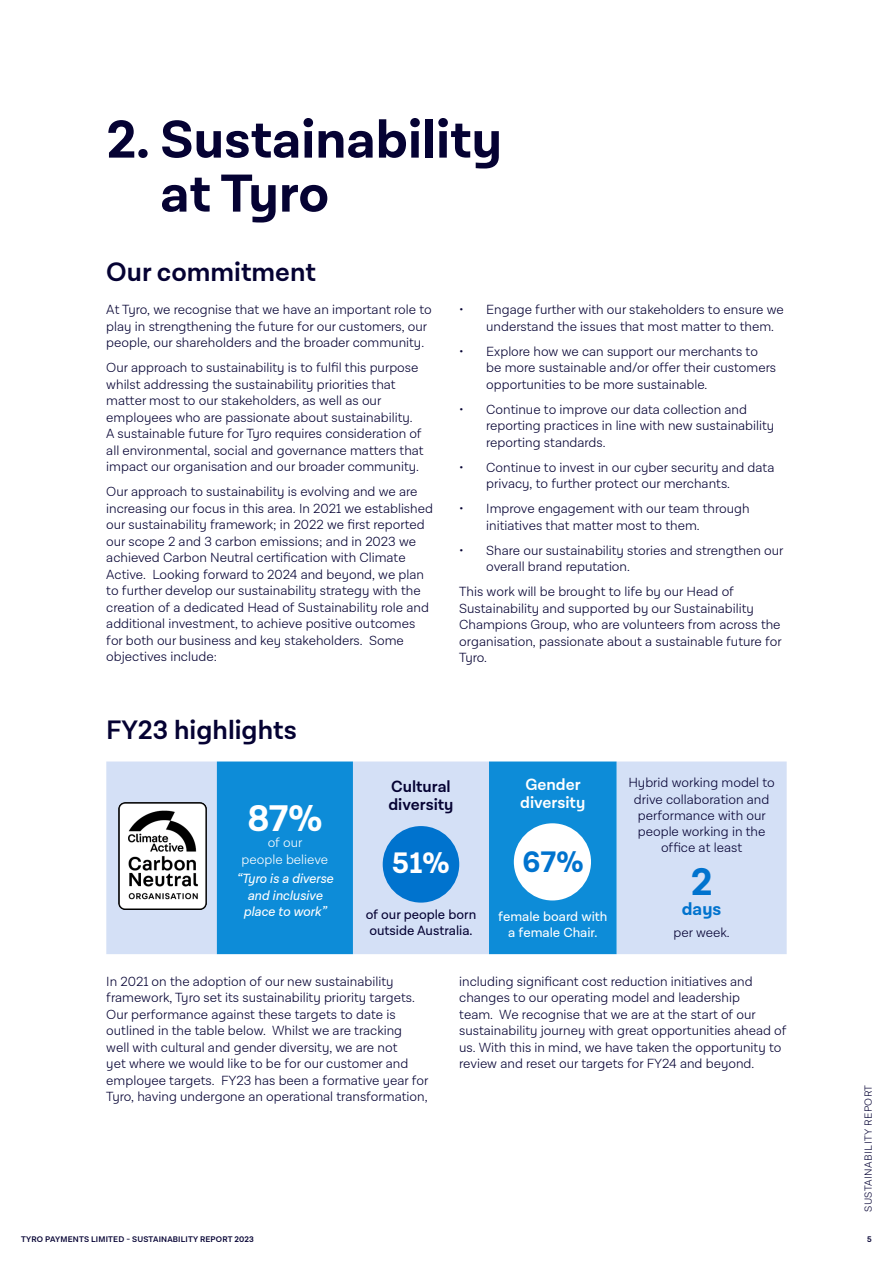
<style>
.page{position:relative;width:893px;height:1263px;background:#fff}
.page>*{position:absolute;margin:0;border:0;box-sizing:border-box;transform-origin:0 0}
._2022-H1{font:700 54px/54px "Lota Grotesque Alt 3";color:#050233}
._2022_-_body{font:700 39px "Lota Grotesque Alt 3";color:#0073ce}
._2022_-_body-2{font:700 37.5px "Lota Grotesque Alt 3";color:#fff}
._2022_-_body-3{font:700 30px "Lota Grotesque Alt 3";color:#fff}
._2022_-_body-4{font:700 30px "Lota Grotesque Alt 3";color:#0073ce}
._2022-H2_span{font:600 27px "Lota Grotesque Alt 3";color:#050233}
._2022_-_body-5{font:700 18px "Lota Grotesque Alt 3";color:#0073ce}
._2022_-_body-6{font:600 16.5px/18px "Lota Grotesque Alt 3";color:#050233}
._2022_-_body-7{font:600 16.5px/18px "Lota Grotesque Alt 3";color:#fff;text-align:center}
._2022_-_body-8{font:300 13.5px/16.5px "Lota Grotesque Alt 3";color:#050233}
._2022_-_body-9{font:italic 13.5px/16.5px "Lota Grotesque Alt 3";color:#fff;text-align:center}
._2022_-_body-10{font:13.5px/16.2px "Lota Grotesque Alt 3";color:#050233}
._2022_-_body-11{font:13.5px/16.2px "Lota Grotesque Alt 3";color:#fff;text-align:center}
._2022_-_body-12{font:300 13.5px/16.5px "Lota Grotesque Alt 3";color:#fff;text-align:center}
.t1{font:300 10.5px "Lota Grotesque Alt 3";letter-spacing:.04em;color:#050233}
.t2{font:600 8.25px "Lota Grotesque Alt 3";letter-spacing:.02em;color:#050233}
</style>
<div class="page">
<div style="left:106px;top:761px;width:681px;height:193px;background:#d4e0f6"></div>
<svg style="left:217px;top:761px;width:400px;height:193px;background:#4ca6e1"></svg>
<div style="left:383px;top:826px;width:76px;height:77px;background:#0073ce;border-radius:50%"></div>
<div style="left:514px;top:823px;width:77px;height:77px;background:#fff;border-radius:50%"></div>
<img style="left:119px;top:802px;width:87px;height:107px">
<p class="_2022-H1" style="left:160px;top:114px;width:343px;text-indent:-54px">2. Sustainability at Tyro</p>
<p class="_2022-H2_span" style="left:106px;top:256px;width:211px">Our commitment</p>
<p class="_2022_-_body-8" style="left:106px;top:302px;width:327px">At Tyro, we recognise that we have an important role to play in strengthening the future for our customers, our people, our shareholders and the broader community.</p>
<p class="_2022_-_body-8" style="left:106px;top:360px;width:319px">Our approach to sustainability is to fulfil this purpose whilst addressing the sustainability priorities that matter most to our stakeholders, as well as our employees who are passionate about sustainability.<br>A sustainable future for Tyro requires consideration of all environmental, social and governance matters that impact our organisation and our broader community.</p>
<p class="_2022_-_body-8" style="left:106px;top:484px;width:328px">Our approach to sustainability is evolving and we are increasing our focus in this area. In 2021 we established our sustainability framework; in 2022 we first reported our scope 2 and 3 carbon emissions; and in 2023 we achieved Carbon Neutral certification with Climate Active. Looking forward to 2024 and beyond, we plan to further develop our sustainability strategy with the creation of a dedicated Head of Sustainability role and additional investment, to achieve positive outcomes for both our business and key stakeholders. Some objectives include:</p>
<p class="_2022_-_body-8" style="left:486px;top:302px;width:299px;text-indent:-27px">• Engage further with our stakeholders to ensure we understand the issues that most matter to them.</p>
<p class="_2022_-_body-8" style="left:486px;top:343px;width:291px;text-indent:-27px">• Explore how we can support our merchants to be more sustainable and/or offer their customers opportunities to be more sustainable.</p>
<p class="_2022_-_body-8" style="left:486px;top:401px;width:289px;text-indent:-27px">• Continue to improve our data collection and reporting practices in line with new sustainability reporting standards.</p>
<p class="_2022_-_body-8" style="left:486px;top:459px;width:290px;text-indent:-27px">• Continue to invest in our cyber security and data privacy, to further protect our merchants.</p>
<p class="_2022_-_body-8" style="left:486px;top:501px;width:265px;text-indent:-27px">• Improve engagement with our team through initiatives that matter most to them.</p>
<p class="_2022_-_body-8" style="left:486px;top:542px;width:299px;text-indent:-27px">• Share our sustainability stories and strengthen our overall brand reputation.</p>
<p class="_2022_-_body-8" style="left:459px;top:584px;width:324px">This work will be brought to life by our Head of Sustainability and supported by our Sustainability Champions Group, who are volunteers from across the organisation, passionate about a sustainable future for Tyro.</p>
<p class="_2022-H2_span" style="left:106px;top:714px;width:192px">FY23 highlights</p>
<p class="_2022_-_body-2" style="left:247px;top:796px;width:77px">87%</p>
<p class="_2022_-_body-12" style="left:242px;top:835px;width:88px">of our<br>people believe</p>
<p class="_2022_-_body-9" style="left:236px;top:871px;width:98px">“Tyro is a diverse and inclusive place to work”</p>
<p class="_2022_-_body-6" style="left:388px;top:778px;width:67px">Cultural diversity</p>
<p class="_2022_-_body-3" style="left:392px;top:846px;width:59px">51%</p>
<p class="_2022_-_body-10" style="left:366px;top:906px;width:112px">of our people born outside Australia.</p>
<p class="_2022_-_body-7" style="left:520px;top:776px;width:67px">Gender diversity</p>
<p class="_2022_-_body-4" style="left:522px;top:844px;width:63px">67%</p>
<p class="_2022_-_body-11" style="left:498px;top:909px;width:111px">female board with a female Chair.</p>
<p class="_2022_-_body-8" style="left:628px;top:775px;width:148px;text-align:center">Hybrid working model to drive collaboration and performance with our people working in the office at least</p>
<p class="_2022_-_body" style="left:691px;top:860px;width:23px">2</p>
<p class="_2022_-_body-5" style="left:682px;top:898px;width:41px">days</p>
<p class="_2022_-_body-8" style="left:674px;top:924px;width:58px">per week.</p>
<p class="_2022_-_body-8" style="left:106px;top:973px;width:324px">In 2021 on the adoption of our new sustainability framework, Tyro set its sustainability priority targets.<br>Our performance against these targets to date is outlined in the table below. Whilst we are tracking well with cultural and gender diversity, we are not<br>yet where we would like to be for our customer and employee targets. FY23 has been a formative year for Tyro, having undergone an operational transformation,</p>
<p class="_2022_-_body-8" style="left:459px;top:973px;width:329px">including significant cost reduction initiatives and changes to our operating model and leadership<br>team. We recognise that we are at the start of our sustainability journey with great opportunities ahead of us. With this in mind, we have taken the opportunity to review and reset our targets for FY24 and beyond.</p>
<p class="t1" style="left:862px;top:1212px;width:129px;rotate:-90deg">SUSTAINABILITY REPORT</p>
<p class="t2" style="left:21px;top:1234px;width:234px">TYRO PAYMENTS LIMITED - SUSTAINABILITY REPORT 2023</p>
<p class="t2" style="left:867px;top:1234px;width:6px">5</p>
</div>
